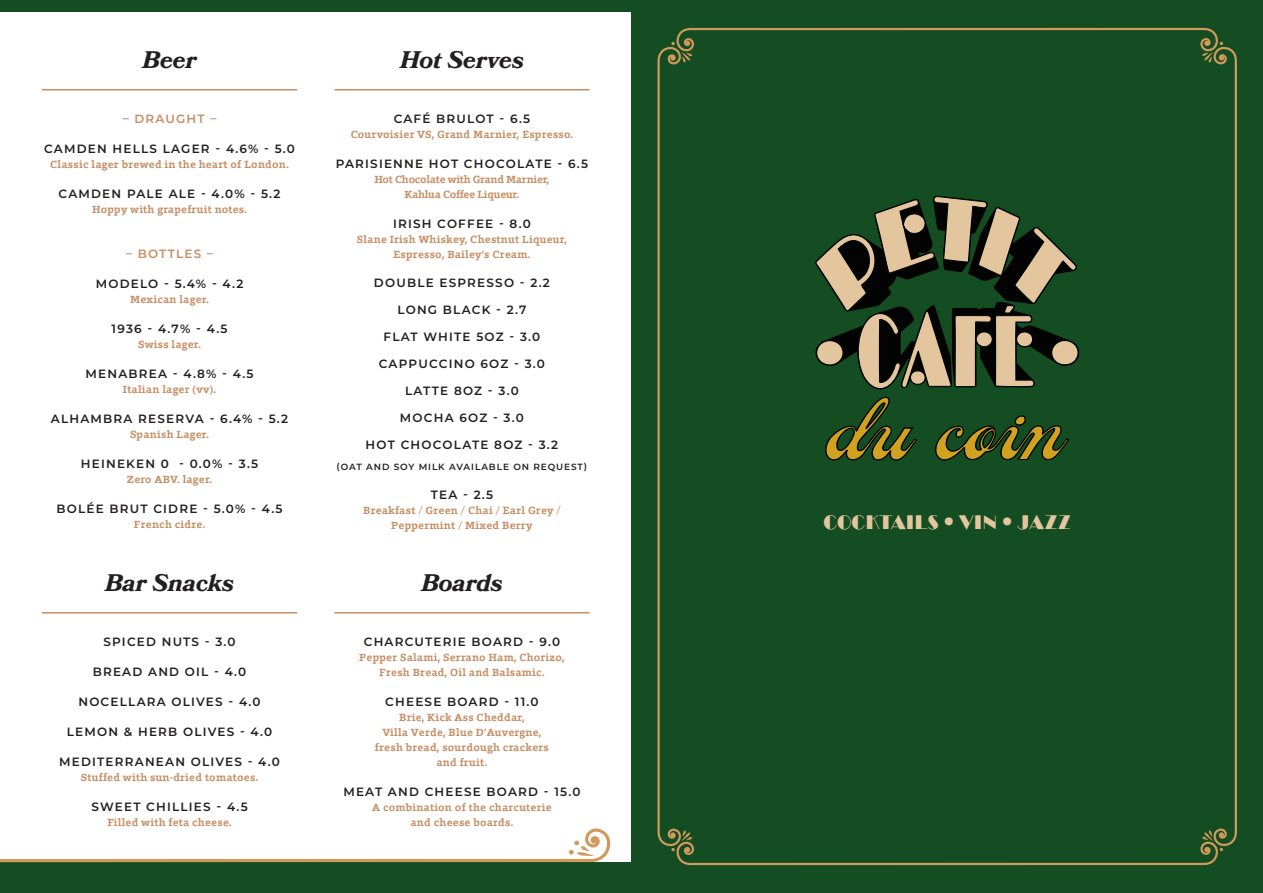
<style>
.page{position:relative;width:1263px;height:893px;background:#fff}
.page>*{position:absolute;margin:0;border:0;box-sizing:border-box;transform-origin:0 0}
.Headers{font:italic 700 24px "Bookmania";color:#231f20}
.Headers-2{font:19.5px "LTC Broadway";color:#e3c59e;scale:.9 1}
.t1{font:600 12px "Montserrat";letter-spacing:.1em;color:#231f20}
.t2{font:600 12px "Montserrat";letter-spacing:.1em;color:#c68e64}
.t3{font:700 10.65px/15px "Foro W01";letter-spacing:.02em;color:#c68e64;text-align:center}
.t4{font:700 10.65px/15px "Foro W01";letter-spacing:-.02em;color:#c68e64;text-align:center}
.t5{font:600 9px "Montserrat";letter-spacing:.1em;color:#231f20}
</style>
<div class="page">
<hr style="left:42px;top:89px;width:255px;height:2px;background:#c68e64">
<hr style="left:334px;top:89px;width:255px;height:2px;background:#c68e64">
<hr style="left:42px;top:612px;width:255px;height:1px;background:#c68e64">
<hr style="left:334px;top:612px;width:255px;height:1px;background:#c68e64">
<div style="left:0;top:0;width:631px;height:11px;background:#144d22"></div>
<div style="left:0;top:862px;width:631px;height:31px;background:#144d22"></div>
<div style="left:631px;top:0;width:632px;height:893px;background:#144d22"></div>
<svg style="left:0;top:828px;width:610px;height:34px"></svg>
<svg style="left:657px;top:28px;width:580px;height:837px"></svg>
<p class="Headers" style="left:143px;top:45px;width:55px">Beer</p>
<p class="Headers" style="left:400px;top:45px;width:125px">Hot Serves</p>
<p class="t2" style="left:123px;top:110px;width:95px">– DRAUGHT –</p>
<p class="t1" style="left:44px;top:140px;width:252px">CAMDEN HELLS LAGER - 4.6% - 5.0</p>
<p class="t3" style="left:50px;top:157px;width:240px">Classic lager brewed in the heart of London.</p>
<p class="t1" style="left:59px;top:185px;width:223px">CAMDEN PALE ALE - 4.0% - 5.2</p>
<p class="t3" style="left:92px;top:202px;width:156px">Hoppy with grapefruit notes.</p>
<p class="t2" style="left:126px;top:245px;width:89px">– BOTTLES –</p>
<p class="t1" style="left:96px;top:275px;width:149px">MODELO - 5.4% - 4.2</p>
<p class="t3" style="left:130px;top:292px;width:80px">Mexican lager.</p>
<p class="t1" style="left:112px;top:320px;width:117px">1936 - 4.7% - 4.5</p>
<p class="t3" style="left:138px;top:337px;width:65px">Swiss lager.</p>
<p class="t1" style="left:86px;top:365px;width:169px">MENABREA - 4.8% - 4.5</p>
<p class="t3" style="left:123px;top:382px;width:95px">Italian lager (vv).</p>
<p class="t1" style="left:51px;top:410px;width:239px">ALHAMBRA RESERVA - 6.4% - 5.2</p>
<p class="t3" style="left:130px;top:427px;width:81px">Spanish Lager.</p>
<p class="t1" style="left:81px;top:455px;width:179px">HEINEKEN 0 - 0.0% - 3.5</p>
<p class="t3" style="left:127px;top:472px;width:87px">Zero ABV. lager.</p>
<p class="t1" style="left:57px;top:500px;width:227px">BOLÉE BRUT CIDRE - 5.0% - 4.5</p>
<p class="t3" style="left:134px;top:517px;width:73px">French cidre.</p>
<p class="t1" style="left:394px;top:110px;width:138px">CAFÉ BRULOT - 6.5</p>
<p class="t3" style="left:351px;top:127px;width:224px">Courvoisier VS, Grand Marnier, Espresso.</p>
<p class="t1" style="left:336px;top:155px;width:254px">PARISIENNE HOT CHOCOLATE - 6.5</p>
<p class="t4" style="left:374px;top:172px;width:177px">Hot Chocolate with Grand Marnier,<br>Kahlua Coffee Liqueur.</p>
<p class="t1" style="left:393px;top:215px;width:139px">IRISH COFFEE - 8.0</p>
<p class="t3" style="left:357px;top:232px;width:212px">Slane Irish Whiskey, Chestnut Liqueur,<br>Espresso, Bailey’s Cream.</p>
<p class="t1" style="left:374px;top:274px;width:177px">DOUBLE ESPRESSO - 2.2</p>
<p class="t1" style="left:397px;top:301px;width:130px">LONG BLACK - 2.7</p>
<p class="t1" style="left:383px;top:328px;width:158px">FLAT WHITE 5OZ - 3.0</p>
<p class="t1" style="left:379px;top:355px;width:168px">CAPPUCCINO 6OZ - 3.0</p>
<p class="t1" style="left:405px;top:382px;width:115px">LATTE 8OZ - 3.0</p>
<p class="t1" style="left:400px;top:409px;width:125px">MOCHA 6OZ - 3.0</p>
<p class="t1" style="left:366px;top:436px;width:194px">HOT CHOCOLATE 8OZ - 3.2</p>
<p class="t5" style="left:337px;top:460px;width:252px">(OAT AND SOY MILK AVAILABLE ON REQUEST)</p>
<p class="t1" style="left:431px;top:486px;width:64px">TEA - 2.5</p>
<p class="t3" style="left:363px;top:503px;width:199px">Breakfast / Green / Chai / Earl Grey /</p>
<p class="t3" style="left:391px;top:518px;width:143px">Peppermint / Mixed Berry</p>
<p class="Headers" style="left:105px;top:568px;width:130px">Bar Snacks</p>
<p class="Headers" style="left:421px;top:568px;width:82px">Boards</p>
<p class="t1" style="left:103px;top:633px;width:134px">SPICED NUTS - 3.0</p>
<p class="t1" style="left:93px;top:663px;width:155px">BREAD AND OIL - 4.0</p>
<p class="t1" style="left:78px;top:693px;width:184px">NOCELLARA OLIVES - 4.0</p>
<p class="t1" style="left:67px;top:723px;width:207px">LEMON &amp; HERB OLIVES - 4.0</p>
<p class="t1" style="left:59px;top:753px;width:222px">MEDITERRANEAN OLIVES - 4.0</p>
<p class="t3" style="left:81px;top:770px;width:179px">Stuffed with sun-dried tomatoes.</p>
<p class="t1" style="left:91px;top:798px;width:158px">SWEET CHILLIES - 4.5</p>
<p class="t3" style="left:107px;top:815px;width:126px">Filled with feta cheese.</p>
<p class="t1" style="left:364px;top:633px;width:198px">CHARCUTERIE BOARD - 9.0</p>
<p class="t3" style="left:359px;top:650px;width:207px">Pepper Salami, Serrano Ham, Chorizo,<br>Fresh Bread, Oil and Balsamic.</p>
<p class="t1" style="left:385px;top:693px;width:155px">CHEESE BOARD - 11.0</p>
<p class="t3" style="left:375px;top:710px;width:175px">Brie, Kick Ass Cheddar,<br>Villa Verde, Blue D’Auvergne, fresh bread, sourdough crackers and fruit.</p>
<p class="t1" style="left:343px;top:783px;width:239px">MEAT AND CHEESE BOARD - 15.0</p>
<p class="t3" style="left:372px;top:800px;width:181px">A combination of the charcuterie and cheese boards.</p>
<p class="Headers-2" style="left:823px;top:511px;width:277px">COCKTAILS • VIN • JAZZ</p>
</div>
